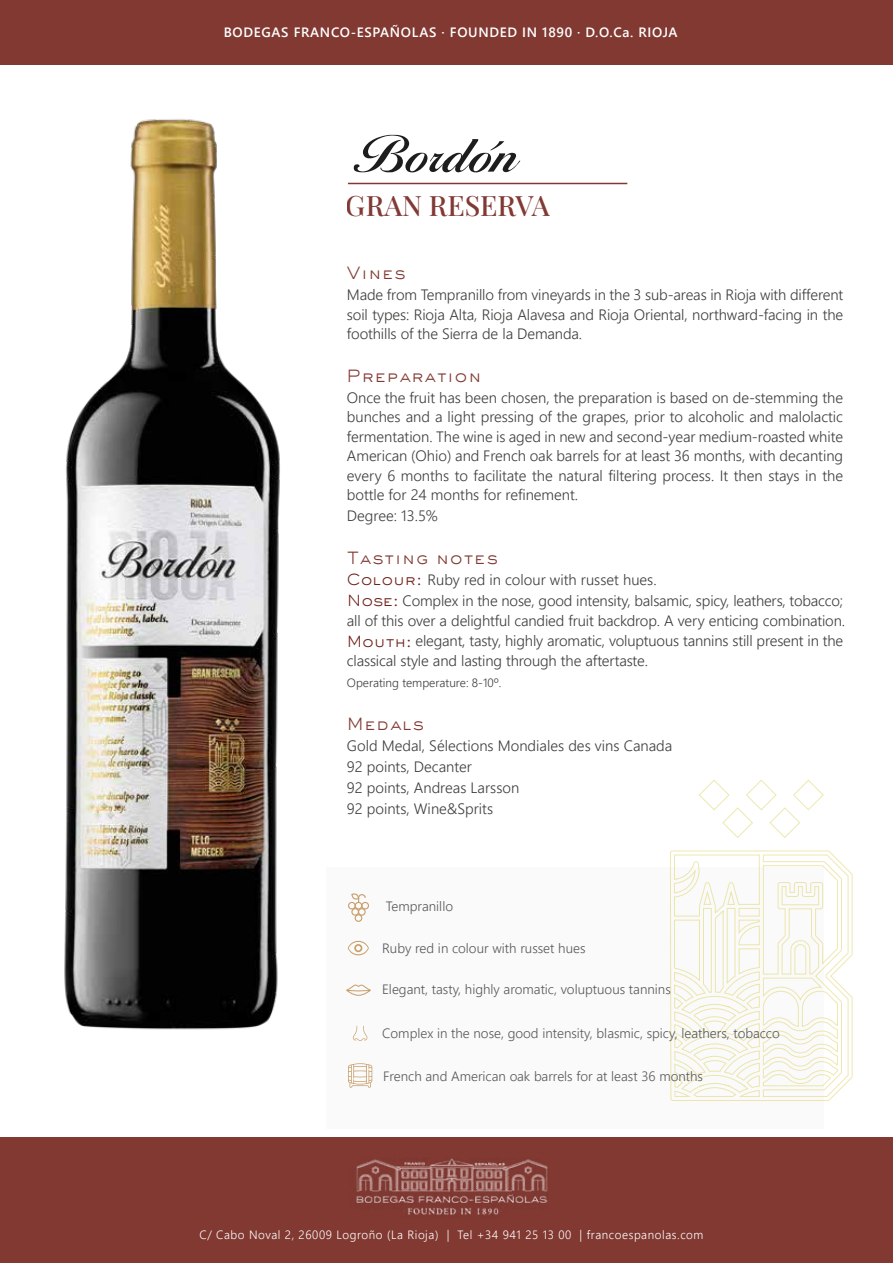
<style>
.page{position:relative;width:893px;height:1263px;background:#fff}
.page>*{position:absolute;margin:0;border:0;box-sizing:border-box;transform-origin:0 0}
.t1{font:28.05px "Playfair Display";color:#71201a}
.t2{font:16.5px "Sackers Gothic Light AT";letter-spacing:.05em;color:rgb(113 32 26/.89)}
.t3{font:16.5px "Sackers Gothic Light AT";letter-spacing:.05em;color:rgb(113 32 24/.89)}
.t4{font:300 15px/19.5px "Segoe UI";letter-spacing:-.01em;color:#3d3d3b;text-align:justify}
.t5{font:300 13.5px "Segoe UI";color:#585857}
.t6{font:600 13.5px "Segoe UI";letter-spacing:.05em;color:#fff}
.t7{font:300 12px "Segoe UI";letter-spacing:.05em;color:#fff}
.t8{font:300 12px "Segoe UI";color:#3d3d3b}
.s1{font-family:"Sackers Gothic Light AT";font-weight:400;color:#71201a}
</style>
<div class="page">
<div style="left:0;top:1137px;width:893px;height:126px;background:#813932"></div>
<div style="left:0;top:0;width:893px;height:65px;background:#813932"></div>
<img style="left:64px;top:119px;width:432px;height:911px">
<hr style="left:348px;top:183px;width:279px;height:1px;background:#71201a">
<div style="left:326px;top:868px;width:498px;height:260px;background:#f5f5f5"></div>
<div style="left:355px;top:914px;width:7px;height:8px;border:1px solid #c89d68;border-radius:50%"></div>
<div style="left:355px;top:902px;width:7px;height:7px;border:1px solid #c89d68;border-radius:50%"></div>
<div style="left:361px;top:902px;width:8px;height:7px;border:1px solid #c89d68;border-radius:50%"></div>
<div style="left:348px;top:902px;width:8px;height:7px;border:1px solid #c89d68;border-radius:50%"></div>
<div style="left:351px;top:908px;width:8px;height:8px;border:1px solid #c89d68;border-radius:50%"></div>
<div style="left:358px;top:908px;width:8px;height:8px;border:1px solid #c89d68;border-radius:50%"></div>
<svg style="left:351px;top:893px;width:15px;height:10px"></svg>
<svg style="left:670px;top:780px;width:182px;height:321px"></svg>
<svg style="left:348px;top:941px;width:21px;height:14px"></svg>
<svg style="left:346px;top:984px;width:25px;height:12px"></svg>
<svg style="left:353px;top:1026px;width:14px;height:15px"></svg>
<svg style="left:348px;top:1063px;width:24px;height:24px"></svg>
<img style="left:356px;top:1158px;width:192px;height:57px">
<svg style="left:354px;top:135px;width:166px;height:37px"></svg>
<p class="t6" style="left:224px;top:20px;width:455px">BODEGAS FRANCO-ESPAÑOLAS · FOUNDED IN 1890 · D.O.Ca. RIOJA</p>
<h1 class="t1" style="left:346px;top:183px;width:205px">GRAN RESERVA</h1>
<p class="t3" style="left:347px;top:262px;width:60px">Vines</p>
<p class="t4" style="left:347px;top:284px;width:498px">Made from Tempranillo from vineyards in the 3 sub-areas in Rioja with different soil types: Rioja Alta, Rioja Alavesa and Rioja Oriental, northward-facing in the foothills of the Sierra de la Demanda.</p>
<p class="t3" style="left:347px;top:365px;width:136px">Preparation</p>
<p class="t4" style="left:347px;top:386px;width:498px">Once the fruit has been chosen, the preparation is based on de-stemming the bunches and a light pressing of the grapes, prior to alcoholic and malolactic fermentation. The wine is aged in new and second-year medium-roasted white American (Ohio) and French oak barrels for at least 36 months, with decanting every 6 months to facilitate the natural filtering process. It then stays in the bottle for 24 months for refinement.</p>
<p class="t4" style="left:347px;top:505px;width:93px">Degree: 13.5%</p>
<p class="t2" style="left:347px;top:547px;width:153px">Tasting notes</p>
<p class="t4" style="left:347px;top:568px;width:500px;line-height:20.2px;text-align:left"><span class="s1">Colour:</span> Ruby red in colour with russet hues.<br><span class="s1">Nose:</span> Complex in the nose, good intensity, balsamic, spicy, leathers, tobacco; all of this over a delightful candied fruit backdrop. A very enticing combination.<br><span class="s1">Mouth:</span> elegant, tasty, highly aromatic, voluptuous tannins still present in the classical style and lasting through the aftertaste.</p>
<p class="t8" style="left:347px;top:671px;width:156px">Operating temperature: 8-10º.</p>
<p class="t2" style="left:347px;top:712px;width:79px">Medals</p>
<p class="t4" style="left:347px;top:733px;width:327px;line-height:21px;text-align:left">Gold Medal, Sélections Mondiales des vins Canada<br>92 points, Decanter<br>92 points, Andreas Larsson<br>92 points, Wine&amp;Sprits</p>
<p class="t5" style="left:386px;top:894px;width:69px">Tempranillo</p>
<p class="t5" style="left:382px;top:936px;width:205px">Ruby red in colour with russet hues</p>
<p class="t5" style="left:382px;top:976px;width:290px">Elegant, tasty, highly aromatic, voluptuous tannins</p>
<p class="t5" style="left:382px;top:1020px;width:399px">Complex in the nose, good intensity, blasmic, spicy, leathers, tobacco</p>
<p class="t5" style="left:383px;top:1063px;width:321px">French and American oak barrels for at least 36 months</p>
<p class="t7" style="left:199px;top:1223px;width:506px">C/ Cabo Noval 2, 26009 Logroño (La Rioja) | Tel +34 941 25 13 00 | francoespanolas.com</p>
</div>
